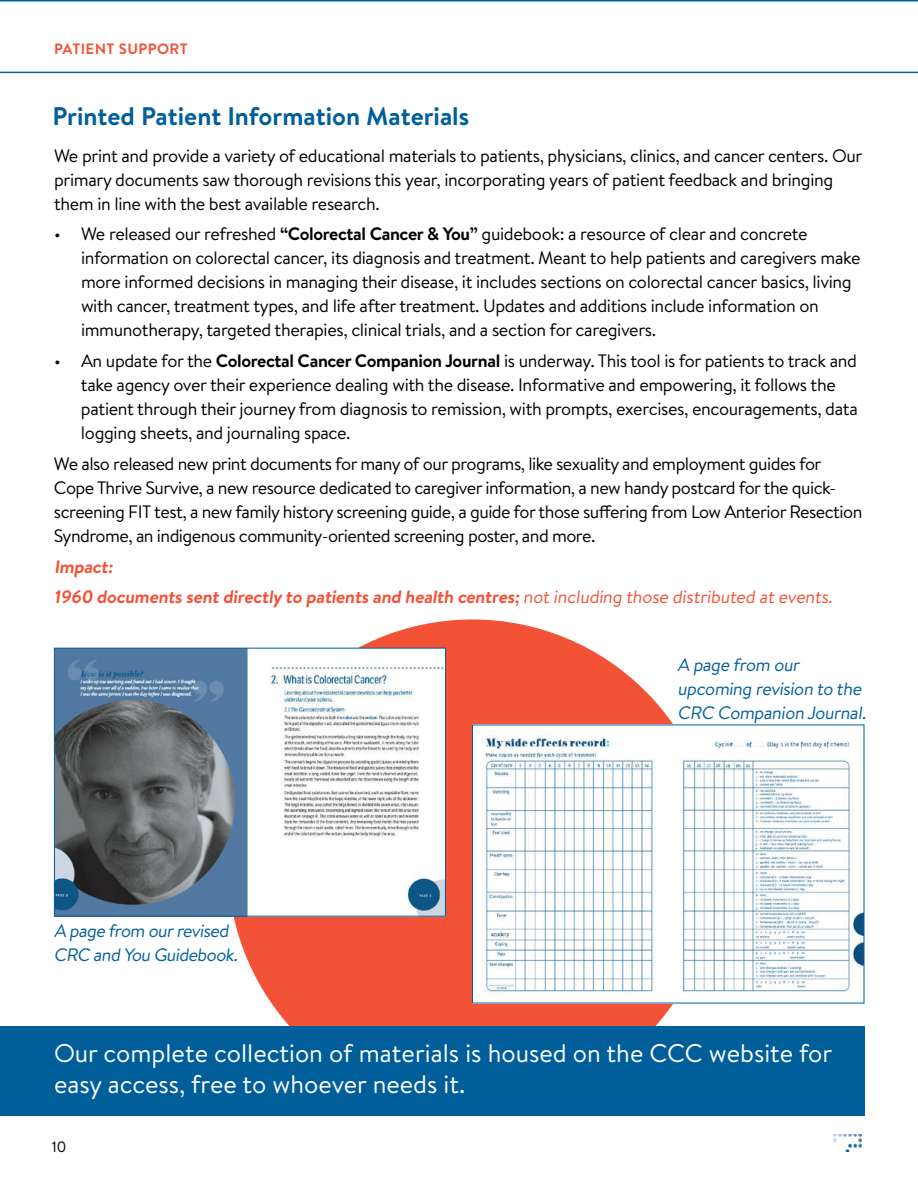
<style>
.page{position:relative;width:918px;height:1188px;background:#fff}
.page>*{position:absolute;margin:0;border:0;box-sizing:border-box;transform-origin:0 0}
.t1{font:25.5px/30.6px "Brandon Text";color:#fff}
.t2{font:700 25.5px "Brandon Text";color:#005f9b}
.t3{font:18px/24px "Brandon Text";letter-spacing:-.02em;color:#000}
.t4{font:700 18px/30.8px "Brandon Text";color:#f35237}
.t5{font:18px/24px "Brandon Text";color:#005f9b}
.t6{font:700 15px "Brandon Text";letter-spacing:.03em;color:#f35237}
.t7{font:15px "Brandon Text";color:#000}
.s1{font-weight:700}
.s2{font-weight:400}
</style>
<div class="page">
<div style="left:228px;top:619px;width:489px;height:489px;background:#f35237;border-radius:50%"></div>
<svg style="left:0;top:0;width:918px;height:73px"></svg>
<div style="left:0;top:1026px;width:864px;height:90px;background:#005f9b"></div>
<img style="left:474px;top:727px;width:388px;height:274px">
<img style="left:56px;top:650px;width:388px;height:264px">
<div style="left:54px;top:648px;width:392px;height:268px;border:1px solid #005f9b"></div>
<img style="left:834px;top:1134px;width:28px;height:18px">
<p class="t6" style="left:54px;top:43px;width:135px">PATIENT SUPPORT</p>
<h1 class="t2" style="left:52px;top:106px;width:418px">Printed Patient Information Materials</h1>
<p class="t3" style="left:54px;top:145px;width:810px">We print and provide a variety of educational materials to patients, physicians, clinics, and cancer centers. Our primary documents saw thorough revisions this year, incorporating years of patient feedback and bringing them in line with the best available research.</p>
<p class="t3" style="left:81px;top:224px;width:781px;text-indent:-27px">• We released our refreshed <span class="s1">“Colorectal Cancer &amp; You”</span> guidebook: a resource of clear and concrete information on colorectal cancer, its diagnosis and treatment. Meant to help patients and caregivers make more informed decisions in managing their disease, it includes sections on colorectal cancer basics, living with cancer, treatment types, and life after treatment. Updates and additions include information on immunotherapy, targeted therapies, clinical trials, and a section for caregivers.</p>
<p class="t3" style="left:81px;top:351px;width:778px;text-indent:-27px">• An update for the <span class="s1">Colorectal Cancer Companion Journal</span> is underway. This tool is for patients to track and take agency over their experience dealing with the disease. Informative and empowering, it follows the patient through their journey from diagnosis to remission, with prompts, exercises, encouragements, data logging sheets, and journaling space.</p>
<p class="t3" style="left:54px;top:453px;width:810px">We also released new print documents for many of our programs, like sexuality and employment guides for Cope Thrive Survive, a new resource dedicated to caregiver information, a new handy postcard for the quick&shy;screening FIT test, a new family history screening guide, a guide for those suffering from Low Anterior Resection Syndrome, an indigenous community-oriented screening poster, and more.</p>
<p class="t4" style="left:54px;top:553px;width:783px">Impact:<br>1960 documents sent directly to patients and health centres; <span class="s2">not including those distributed at events.</span></p>
<p class="t5" style="left:54px;top:920px;width:188px">A page from ourrevised<br>CRC and You Guidebook.</p>
<p class="t5" style="left:677px;top:654px;width:193px">A page from our upcoming revision to the<br>CRC Companion Journal.</p>
<h1 class="t1" style="left:54px;top:1040px;width:780px">Our complete collection of materials is housed on the CCC website for easy access, free to whoever needs it.</h1>
<p class="t7" style="left:52px;top:1141px;width:16px">10</p>
</div>
